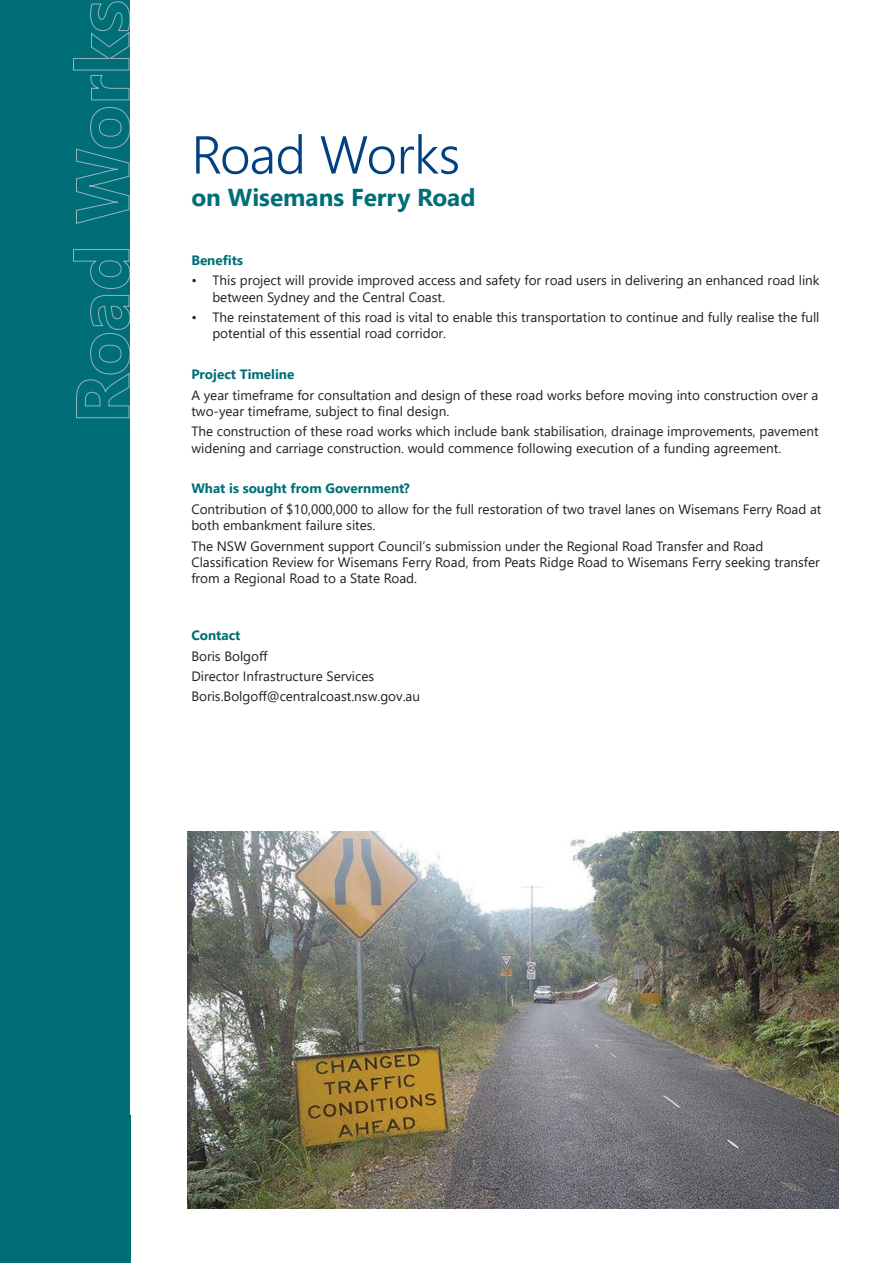
<style>
.page{position:relative;width:893px;height:1263px;background:#fff}
.page>*{position:absolute;margin:0;border:0;box-sizing:border-box;transform-origin:0 0}
.t1{font:300 53.25px "Segoe UI";letter-spacing:-.01em;color:#014181}
.t2{font:700 24.45px "Segoe UI";color:#006e77}
.t3{font:13.5px/16.2px "Segoe UI";color:#231f20}
.t4{font:700 13.5px "Segoe UI";color:#006e77}
</style>
<div class="page">
<div style="left:0;top:0;width:130px;height:1263px;background:#006e77"></div>
<svg style="left:76px;top:295px;width:54px;height:123px"></svg>
<svg style="left:73px;top:249px;width:57px;height:40px"></svg>
<svg style="left:76px;top:107px;width:54px;height:117px"></svg>
<svg style="left:73px;top:1px;width:57px;height:100px"></svg>
<img style="left:187px;top:831px;width:652px;height:378px">
<h1 class="t1" style="left:191px;top:104px;width:270px">Road Works</h1>
<h2 class="t2" style="left:191px;top:175px;width:286px">on Wisemans Ferry Road</h2>
<p class="t4" style="left:191px;top:247px;width:53px">Benefits</p>
<p class="t3" style="left:212px;top:271px;width:609px;text-indent:-21px">• This project will provide improved access and safety for road users in delivering an enhanced road link between Sydney and the Central Coast.</p>
<p class="t3" style="left:212px;top:308px;width:609px;text-indent:-21px">• The reinstatement of this road is vital to enable this transportation to continue and fully realise the full potential of this essential road corridor.</p>
<p class="t4" style="left:191px;top:362px;width:104px">Project Timeline</p>
<p class="t3" style="left:191px;top:386px;width:628px">A year timeframe for consultation and design of these road works before moving into construction over a two-year timeframe, subject to final design.</p>
<p class="t3" style="left:191px;top:422px;width:629px">The construction of these road works which include bank stabilisation, drainage improvements, pavement widening and carriage construction. would commence following execution of a funding agreement.</p>
<p class="t4" style="left:191px;top:476px;width:220px">What is sought from Government?</p>
<p class="t3" style="left:191px;top:500px;width:632px">Contribution of $10,000,000 to allow for the full restoration of two travel lanes on Wisemans Ferry Road at both embankment failure sites.</p>
<p class="t3" style="left:191px;top:536px;width:630px">The NSW Government support Council’s submission under the Regional Road Transfer and Road<br>Classification Review for Wisemans Ferry Road, from Peats Ridge Road to Wisemans Ferry seeking transfer from a Regional Road to a State Road.</p>
<p class="t4" style="left:191px;top:622px;width:51px">Contact</p>
<p class="t3" style="left:191px;top:644px;width:230px;line-height:20.4px">Boris Bolgoff<br>Director Infrastructure Services<br>Boris.Bolgoff@centralcoast.nsw.gov.au</p>
</div>
